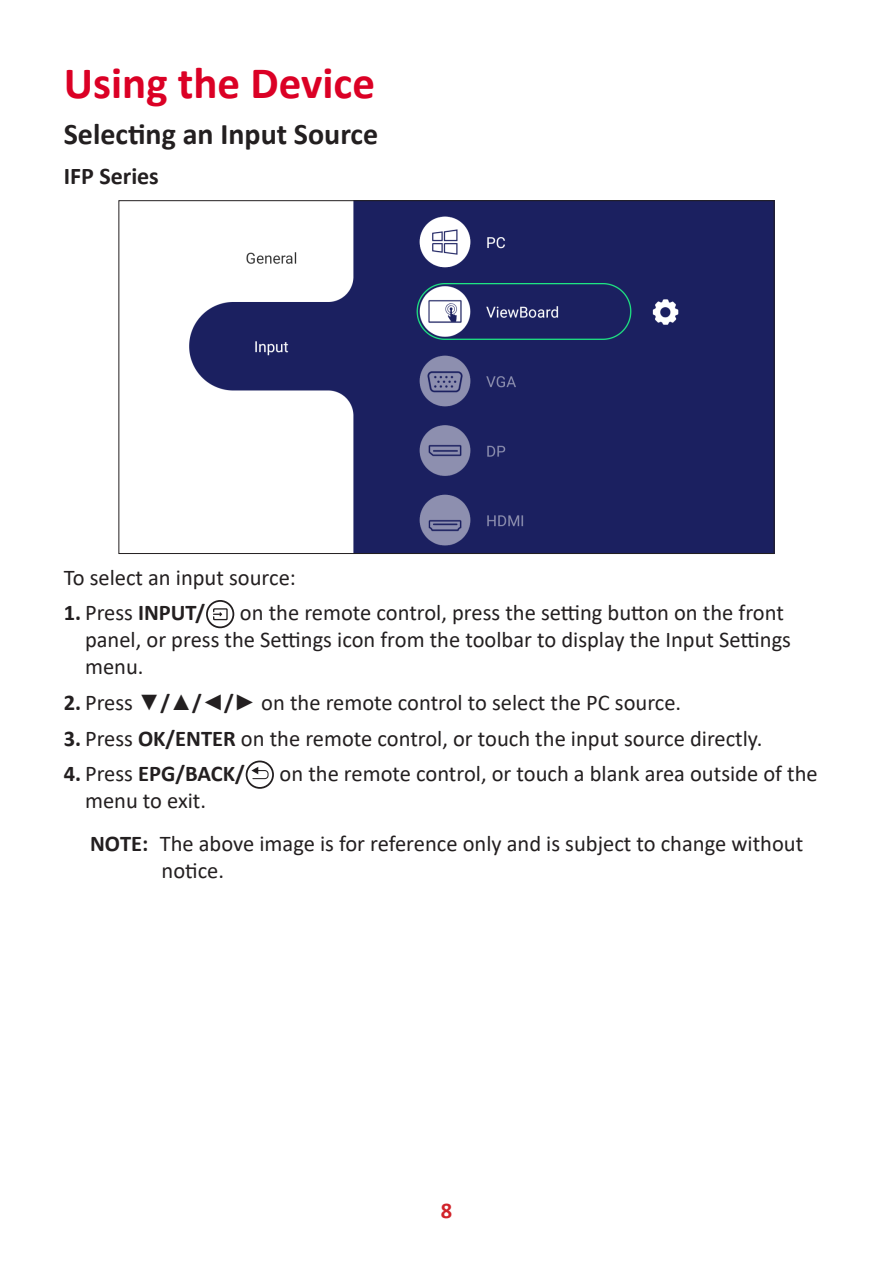
<style>
.page{position:relative;width:893px;height:1263px;background:#fff}
.page>*{position:absolute;margin:0;border:0;box-sizing:border-box;transform-origin:0 0}
.Heading_1{font:700 45px "Calibri";color:#db0025}
.Heading_2{font:700 30px "Calibri";color:#231f20}
.Heading_3{font:700 24px "Calibri";color:#231f20}
.Note{font:22.5px/27px "Calibri";color:#231f20}
.t1{font:700 22.5px "Calibri";color:#231f20}
.Body{font:22.5px "Calibri";color:#231f20}
.t2{font:700 22.5px "Calibri";color:#d1232a}
.s1{font-weight:400}
.s2{font-weight:700}
.s3{font-family:"Arial"}
</style>
<div class="page">
<img style="left:189px;top:202px;width:583px;height:350px">
<svg style="left:206px;top:600px;width:28px;height:28px"></svg>
<svg style="left:246px;top:760px;width:28px;height:29px"></svg>
<p class="Heading_1" style="left:64px;top:51px;width:313px">Using the Device</p>
<p class="Heading_2" style="left:64px;top:112px;width:316px">Selecting an Input Source</p>
<p class="Heading_3" style="left:64px;top:159px;width:97px">IFP Series</p>
<p class="Body" style="left:64px;top:562px;width:234px">To select an input source:</p>
<p class="t1" style="left:64px;top:597px;width:143px">1. <span class="s1">Press</span> INPUT/</p>
<p class="Note" style="left:85px;top:599px;width:708px;text-indent:155px">on the remote control, press the setting button on the front panel, or press the Settings icon from the toolbar to display the Input Settings menu.</p>
<p class="Note" style="left:64px;top:688px;width:619px"><span class="s2">2.</span> Press <span class="s3">▼</span><span class="s2">/</span><span class="s3">▲</span><span class="s2">/</span><span class="s3">◄</span><span class="s2">/</span><span class="s3">►</span> on the remote control to select the PC source.</p>
<p class="Note" style="left:64px;top:724px;width:700px"><span class="s2">3.</span> Press <span class="s2">OK/ENTER</span> on the remote control, or touch the input source directly.</p>
<p class="t1" style="left:64px;top:758px;width:182px">4. <span class="s1">Press</span> EPG/BACK/</p>
<p class="Note" style="left:280px;top:759px;width:540px">on the remote control, or touch a blank area outside of the</p>
<p class="Note" style="left:85px;top:786px;width:123px">menu to exit.</p>
<p class="Note" style="left:162px;top:830px;width:643px;text-indent:-71px"><span class="s2">NOTE:</span> The above image is for reference only and is subject to change without notice.</p>
<p class="t2" style="left:441px;top:1194px;width:13px">8</p>
</div>
